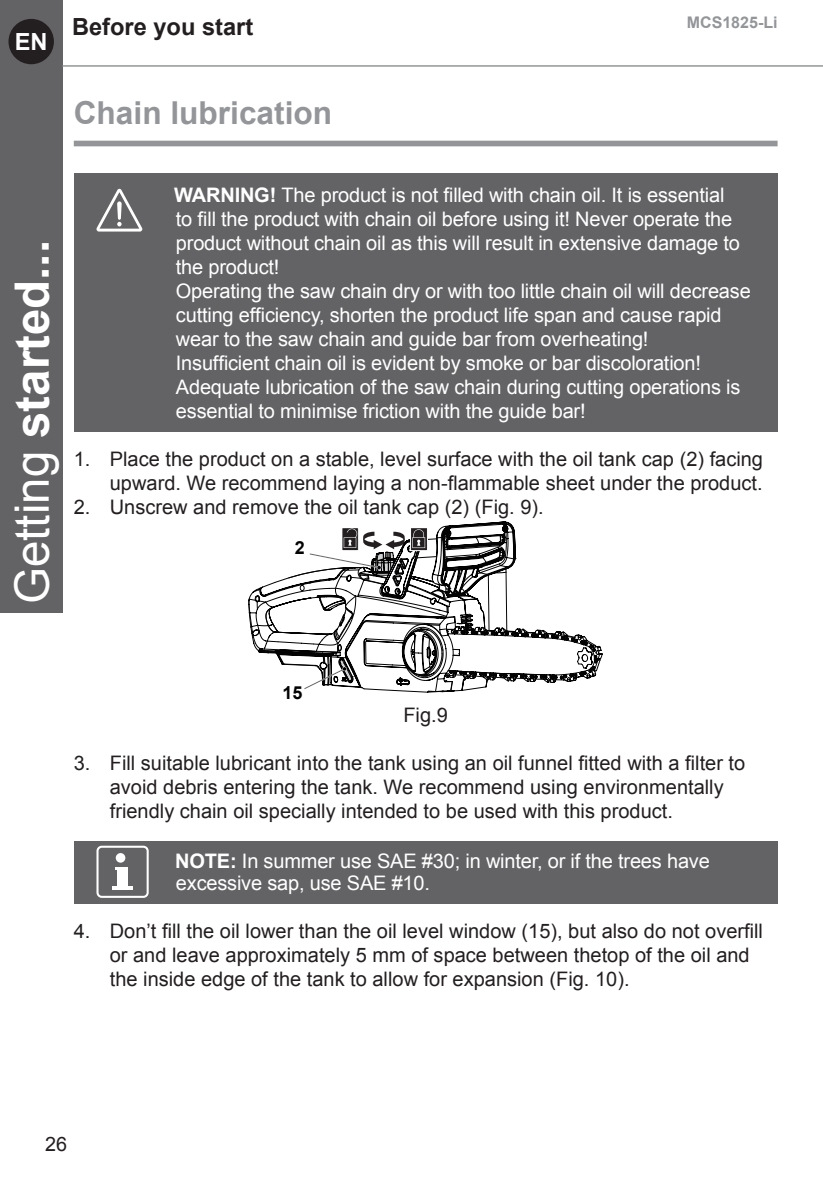
<style>
.page{position:relative;width:823px;height:1191px;background:#fff}
.page>*{position:absolute;margin:0;border:0;box-sizing:border-box;transform-origin:0 0}
.t1{font:700 47.4px "Arial";color:#fff}
.Arial_16_标题1{font:700 31.6px "Arial";color:#939598}
.t2{font:700 23.6px "Arial";color:#231f20}
.t3{font:700 23.6px "Arial";color:#fff}
.黑色警告框2{font:20px/24px "Arial";letter-spacing:-.01em;color:#fff}
.Arial_10{font:20px/24px "Arial";color:#231f20}
.t4{font:19.8px "Arial";color:#231f20}
.t5{font:700 18px "Arial";color:#030303}
.t6{font:700 16px "Arial";color:#939598}
.s1{font-weight:400}
.s2{font-weight:700}
</style>
<div class="page">
<div style="left:0;top:0;width:62px;height:612px;background:#636366"></div>
<hr style="left:62px;top:65px;width:760px;height:2px;background:#939598">
<div style="left:9px;top:19px;width:45px;height:45px;background:#231f20;border-radius:50%"></div>
<div style="left:74px;top:173px;width:703px;height:115px;background:#636366"></div>
<div style="left:74px;top:269px;width:703px;height:91px;background:#636366"></div>
<div style="left:74px;top:341px;width:703px;height:91px;background:#636366"></div>
<div style="left:74px;top:841px;width:703px;height:63px;background:#636366"></div>
<div style="left:74px;top:141px;width:703px;height:5px;background:#939598"></div>
<svg style="left:96px;top:189px;width:46px;height:42px"></svg>
<svg style="left:248px;top:522px;width:353px;height:170px"></svg>
<div style="left:96px;top:845px;width:53px;height:53px;border:2px solid #fff;border-radius:4px"></div>
<div style="left:116px;top:853px;width:9px;height:9px;background:#fff;border-radius:50%"></div>
<div style="left:117px;top:867px;width:11px;height:20px;background:#fff"></div>
<hr style="left:112px;top:886px;width:21px;height:4px;background:#fff">
<p class="t3" style="left:15px;top:26px;width:34px">EN</p>
<p class="t2" style="left:72px;top:11px;width:182px">Before you start</p>
<p class="Arial_16_标题1" style="left:74px;top:92px;width:260px">Chain lubrication</p>
<p class="t6" style="left:686px;top:12px;width:92px">MCS1825-Li</p>
<h1 class="t1" style="left:1px;top:604px;width:365px;rotate:-90deg"><span class="s1">Getting</span> started...</h1>
<p class="黑色警告框2" style="left:174px;top:183px;width:567px"><span class="s2">WARNING!</span> The product is not filled with chain oil. It is essential to fill the product with chain oil before using it! Never operate the product without chain oil as this will result in extensive damage to the product!</p>
<p class="黑色警告框2" style="left:176px;top:279px;width:576px">Operating the saw chain dry or with too little chain oil will decrease cutting efficiency, shorten the product life span and cause rapid wear to the saw chain and guide bar from overheating!</p>
<p class="黑色警告框2" style="left:176px;top:351px;width:565px">Insufficient chain oil is evident by smoke or bar discoloration!<br>Adequate lubrication of the saw chain during cutting operations is essential to minimise friction with the guide bar!</p>
<p class="Arial_10" style="left:74px;top:447px;width:690px;text-align:right">1. Place the product on a stable, level surface with the oil tank cap (2) facing upward. We recommend laying a non-flammable sheet under the product.</p>
<p class="Arial_10" style="left:74px;top:495px;width:471px">2. Unscrew and remove the oil tank cap (2) (Fig. 9).</p>
<p class="t5" style="left:295px;top:535px;width:12px">2</p>
<p class="t5" style="left:282px;top:681px;width:22px">15</p>
<p class="Arial_10" style="left:403px;top:703px;width:46px">Fig.9</p>
<p class="Arial_10" style="left:110px;top:751px;width:636px;text-indent:-36px">3. Fill suitable lubricant into the tank using an oil funnel fitted with a filter to avoid debris entering the tank. We recommend using environmentally friendly chain oil specially intended to be used with this product.</p>
<p class="黑色警告框2" style="left:175px;top:850px;width:535px;line-height:22px"><span class="s2">NOTE:</span> In summer use SAE #30; in winter, or if the trees have excessive sap, use SAE #10.</p>
<p class="Arial_10" style="left:110px;top:919px;width:654px;text-indent:-36px">4. Don’t fill the oil lower than the oil level window (15), but also do not overfill or and leave approximately 5 mm of space between thetop of the oil and the inside edge of the tank to allow for expansion (Fig. 10).</p>
<p class="t4" style="left:45px;top:1131px;width:24px">26</p>
</div>
